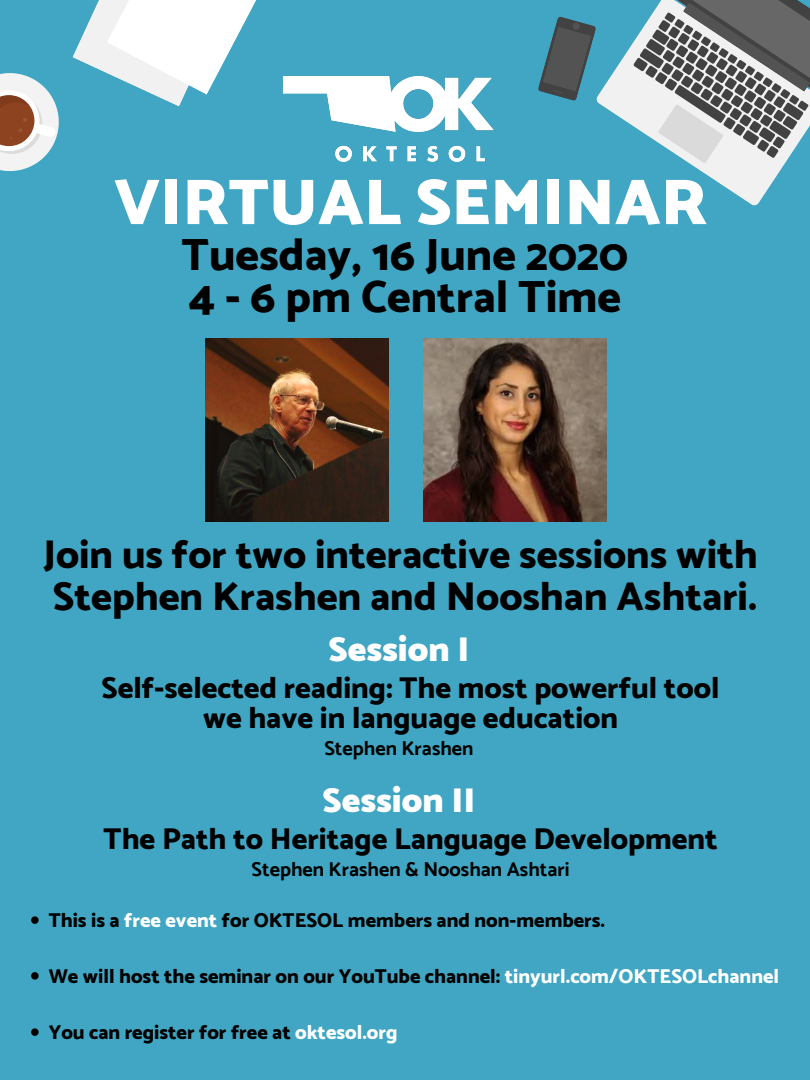
<style>
.page{position:relative;width:810px;height:1080px;background:#40a6c3}
.page>*{position:absolute;margin:0;border:0;box-sizing:border-box;transform-origin:0 0}
.t1{font:900 65px "Catamaran";color:#fff}
.t2{font:800 45px/42.6px "Catamaran";color:#000}
.t3{font:800 40px/42.2px "Catamaran";color:#000}
.t4{font:900 35px "Catamaran";color:#fff}
.t5{font:800 30px/29.5px "Catamaran";color:#000;text-align:center}
.t6{font:800 20px "Catamaran";color:#000}
.t7{font:700 20px "Catamaran";color:#000}
.s1{color:#fff}
</style>
<div class="page">
<svg style="left:597px;top:43px;width:188px;height:163px"></svg>
<svg style="left:633px;top:0;width:177px;height:164px;background:#91999b"></svg>
<svg style="left:72px;top:0;width:184px;height:107px"></svg>
<svg style="left:538px;top:16px;width:59px;height:85px"></svg>
<svg style="left:0;top:73px;width:59px;height:98px"></svg>
<img style="left:283px;top:76px;width:211px;height:86px">
<img style="left:423px;top:338px;width:183px;height:184px">
<img style="left:205px;top:338px;width:183px;height:184px">
<svg style="left:31px;top:916px;width:8px;height:8px"></svg>
<svg style="left:31px;top:972px;width:8px;height:8px"></svg>
<svg style="left:31px;top:1028px;width:8px;height:8px"></svg>
<h1 class="t1" style="left:114px;top:153px;width:595px">VIRTUAL SEMINAR</h1>
<h2 class="t2" style="left:182px;top:233px;width:448px">Tuesday, 16 June 2020<br>4 - 6 pm Central Time</h2>
<h3 class="t3" style="left:43px;top:533px;width:716px">Join us for two interactive sessions with<br>Stephen Krashen and Nooshan Ashtari.</h3>
<h3 class="t4" style="left:329px;top:623px;width:142px">Session I</h3>
<h3 class="t5" style="left:102px;top:673px;width:619px">Self-selected reading: The most powerful tool we have in language education</h3>
<p class="t7" style="left:324px;top:736px;width:151px">Stephen Krashen</p>
<h3 class="t4" style="left:323px;top:773px;width:154px">Session II</h3>
<h3 class="t5" style="left:104px;top:824px;width:616px">The Path to Heritage Language Development</h3>
<p class="t7" style="left:252px;top:857px;width:320px">Stephen Krashen &amp; Nooshan Ashtari</p>
<p class="t6" style="left:49px;top:909px;width:558px">This is a <span class="s1">free event</span> for OKTESOL members and non-members.</p>
<p class="t6" style="left:49px;top:964px;width:732px">We will host the seminar on our YouTube channel: <span class="s1">tinyurl.com/OKTESOLchannel</span></p>
<p class="t6" style="left:49px;top:1021px;width:350px">You can register for free at <span class="s1">oktesol.org</span></p>
</div>
